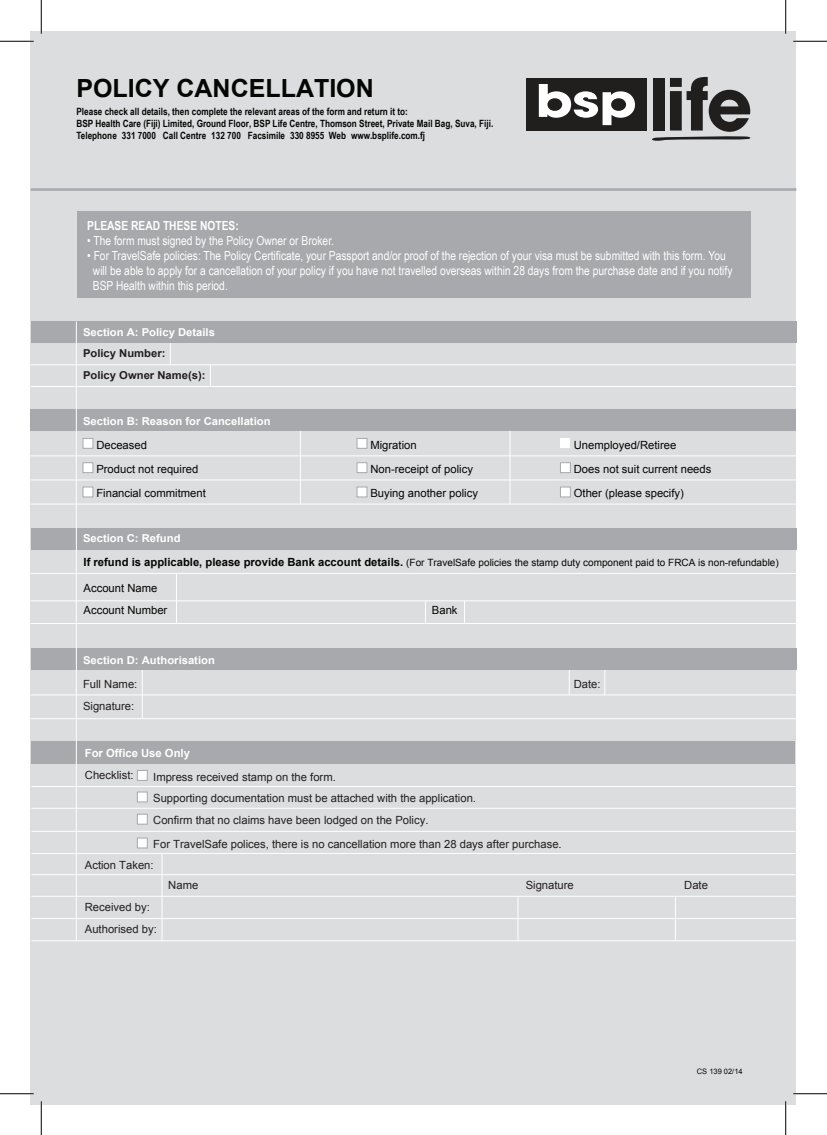
<style>
.page{position:relative;width:827px;height:1135px;background:#fff}
.page>*{position:absolute;margin:0;border:0;box-sizing:border-box;transform-origin:0 0}
.t1{font:700 25px "Arial";color:#050504}
.t2{font:12.5px/15px "Arial Narrow";color:#fff}
.t3{font:700 12.5px "Arial Narrow";color:#fff}
.t4{font:11.25px/21.5px "Arial";color:#231f20}
.t5{font:11.25px/24.2px "Arial";color:#050504}
.t6{font:700 11.25px "Arial";color:#fff}
.t7{font:700 10.88px "Arial";color:#fff}
.t8{font:700 10.88px/21.8px "Arial";color:#231f20}
.t9{font:700 10px/12px "Arial Narrow";color:#050504}
.t10{font:10px "Arial";color:#050504}
.t11{font:7.5px "Arial";color:#050504}
.s1{font-weight:700;font-size:11.25px}
</style>
<div class="page">
<div style="left:31px;top:31px;width:765px;height:1073px;background:#dcddde"></div>
<svg style="left:652px;top:77px;width:99px;height:64px"></svg>
<div style="left:527px;top:78px;width:120px;height:53px;background:#211e1e"></div>
<svg style="left:539px;top:84px;width:96px;height:41px"></svg>
<hr style="left:31px;top:188px;width:765px;height:3px;background:#a7a9ac">
<div style="left:77px;top:211px;width:674px;height:87px;background:#a7a9ac"></div>
<div style="left:31px;top:648px;width:765px;height:22px;background:#a7a9ac"></div>
<div style="left:31px;top:528px;width:765px;height:22px;background:#a7a9ac"></div>
<hr style="left:31px;top:364px;width:765px;height:1px;background:#fff">
<hr style="left:31px;top:386px;width:765px;height:1px;background:#fff">
<svg style="left:170px;top:343px;width:1px;height:21px"></svg>
<svg style="left:210px;top:365px;width:1px;height:21px"></svg>
<hr style="left:31px;top:600px;width:765px;height:1px;background:#fff">
<hr style="left:31px;top:623px;width:765px;height:1px;background:#fff">
<div style="left:31px;top:321px;width:765px;height:22px;background:#a7a9ac"></div>
<hr style="left:31px;top:695px;width:765px;height:1px;background:#fff">
<hr style="left:31px;top:718px;width:765px;height:1px;background:#fff">
<hr style="left:142px;top:670px;width:1px;height:49px;background:#fff">
<svg style="left:569px;top:670px;width:1px;height:25px"></svg>
<svg style="left:604px;top:670px;width:1px;height:25px"></svg>
<hr style="left:176px;top:573px;width:1px;height:50px;background:#fff">
<svg style="left:425px;top:601px;width:1px;height:22px"></svg>
<svg style="left:464px;top:601px;width:1px;height:22px"></svg>
<div style="left:31px;top:409px;width:765px;height:22px;background:#a7a9ac"></div>
<hr style="left:31px;top:456px;width:765px;height:1px;background:#fff">
<hr style="left:31px;top:480px;width:765px;height:1px;background:#fff">
<hr style="left:31px;top:504px;width:765px;height:1px;background:#fff">
<div style="left:83px;top:438px;width:10px;height:11px;background:#fff;border:1px solid #a7a9ac"></div>
<div style="left:83px;top:462px;width:10px;height:11px;background:#fff;border:1px solid #a7a9ac"></div>
<div style="left:83px;top:487px;width:10px;height:10px;background:#fff;border:1px solid #a7a9ac"></div>
<div style="left:357px;top:438px;width:10px;height:11px;background:#fff;border:1px solid #a7a9ac"></div>
<div style="left:357px;top:462px;width:10px;height:11px;background:#fff;border:1px solid #a7a9ac"></div>
<div style="left:357px;top:487px;width:10px;height:10px;background:#fff;border:1px solid #a7a9ac"></div>
<div style="left:560px;top:438px;width:10px;height:10px;background:#fff"></div>
<div style="left:560px;top:462px;width:10px;height:11px;background:#fff;border:1px solid #a7a9ac"></div>
<div style="left:560px;top:487px;width:10px;height:10px;background:#fff;border:1px solid #a7a9ac"></div>
<hr style="left:31px;top:573px;width:765px;height:1px;background:#fff">
<hr style="left:300px;top:431px;width:1px;height:73px;background:#fff">
<hr style="left:509px;top:431px;width:1px;height:73px;background:#fff">
<div style="left:32px;top:742px;width:763px;height:22px;background:#a7a9ac"></div>
<hr style="left:31px;top:786px;width:764px;height:1px;background:#fff">
<hr style="left:31px;top:808px;width:764px;height:1px;background:#fff">
<hr style="left:31px;top:831px;width:764px;height:1px;background:#fff">
<hr style="left:31px;top:853px;width:764px;height:1px;background:#fff">
<div style="left:137px;top:770px;width:11px;height:11px;background:#fff;border:1px solid #a7a9ac"></div>
<div style="left:137px;top:792px;width:11px;height:10px;background:#fff;border:1px solid #a7a9ac"></div>
<div style="left:137px;top:814px;width:11px;height:10px;background:#fff;border:1px solid #a7a9ac"></div>
<div style="left:137px;top:838px;width:11px;height:10px;background:#fff;border:1px solid #a7a9ac"></div>
<hr style="left:31px;top:874px;width:764px;height:1px;background:#fff">
<hr style="left:31px;top:896px;width:764px;height:1px;background:#fff">
<hr style="left:31px;top:918px;width:764px;height:1px;background:#fff">
<hr style="left:31px;top:940px;width:764px;height:1px;background:#fff">
<hr style="left:517px;top:896px;width:1px;height:45px;background:#fff">
<hr style="left:162px;top:853px;width:1px;height:88px;background:#fff">
<hr style="left:675px;top:896px;width:1px;height:45px;background:#fff">
<hr style="left:76px;top:321px;width:1px;height:620px;background:#fff">
<hr style="left:0;top:40px;width:34px;height:2px;background:#fff">
<hr style="left:793px;top:40px;width:34px;height:2px;background:#fff">
<hr style="left:40px;top:0;width:2px;height:34px;background:#fff">
<hr style="left:40px;top:1101px;width:2px;height:34px;background:#fff">
<hr style="left:0;top:41px;width:34px;height:1px;background:#000">
<hr style="left:793px;top:41px;width:34px;height:1px;background:#000">
<hr style="left:0;top:1093px;width:34px;height:1px;background:#000">
<hr style="left:793px;top:1093px;width:34px;height:1px;background:#000">
<hr style="left:41px;top:0;width:1px;height:34px;background:#000">
<hr style="left:41px;top:1101px;width:1px;height:34px;background:#000">
<hr style="left:785px;top:0;width:1px;height:34px;background:#000">
<hr style="left:785px;top:1101px;width:1px;height:34px;background:#000">
<h1 class="t1" style="left:76px;top:71px;width:299px">POLICY CANCELLATION</h1>
<p class="t9" style="left:76px;top:105px;width:418px">Please check all details, then complete the relevant areas of the form and return it to:<br>BSP Health Care (Fiji) Limited, Ground Floor, BSP Life Centre, Thomson Street, Private Mail Bag, Suva, Fiji.<br>Telephone 331 7000 Call Centre 132 700 Facsimile 330 8955 Web www.bsplife.com.fj</p>
<p class="t3" style="left:87px;top:218px;width:153px">PLEASE READ THESE NOTES:</p>
<p class="t2" style="left:87px;top:233px;width:248px">• The form must signed by the Policy Owner or Broker.</p>
<p class="t2" style="left:93px;top:248px;width:641px;text-indent:-6px">• For TravelSafe policies: The Policy Certificate, your Passport and/or proof of the rejection of your visa must be submitted with this form. You will be able to apply for a cancellation of your policy if you have not travelled overseas within 28 days from the purchase date and if you notify<br>BSP Health within this period.</p>
<p class="t7" style="left:83px;top:325px;width:133px">Section A: Policy Details</p>
<p class="t8" style="left:83px;top:343px;width:124px">Policy Number:<br>Policy Owner Name(s):</p>
<p class="t7" style="left:83px;top:414px;width:189px">Section B: Reason for Cancellation</p>
<p class="t5" style="left:96px;top:433px;width:111px">Deceased<br>Product not required<br>Financial commitment</p>
<p class="t5" style="left:370px;top:433px;width:109px">Migration<br>Non-receipt of policy<br>Buying another policy</p>
<p class="t5" style="left:574px;top:433px;width:139px">Unemployed/Retiree<br>Does not suit current needs<br>Other (please specify)</p>
<p class="t7" style="left:83px;top:531px;width:99px">Section C: Refund</p>
<p class="t10" style="left:84px;top:555px;width:696px"><span class="s1">If refund is applicable, please provide Bank account details.</span> (For TravelSafe policies the stamp duty component paid to FRCA is non-refundable)</p>
<p class="t5" style="left:84px;top:577px;width:85px;line-height:22.6px">Account Name<br>Account Number</p>
<p class="t5" style="left:432px;top:598px;width:27px">Bank</p>
<p class="t7" style="left:83px;top:653px;width:133px">Section D: Authorisation</p>
<p class="t4" style="left:83px;top:696px;width:53px">Signature:</p>
<p class="t4" style="left:83px;top:673px;width:56px">Full Name:</p>
<p class="t4" style="left:573px;top:673px;width:28px">Date:</p>
<p class="t6" style="left:85px;top:745px;width:107px">For Office Use Only</p>
<p class="t4" style="left:85px;top:765px;width:50px">Checklist:</p>
<p class="t4" style="left:153px;top:766px;width:324px">Impress received stamp on the form.<br>Supporting documentation must be attached with the application.</p>
<p class="t4" style="left:153px;top:833px;width:410px">For TravelSafe polices, there is no cancellation more than 28 days after purchase.</p>
<p class="t4" style="left:153px;top:810px;width:277px">Confirm that no claims have been lodged on the Policy.</p>
<p class="t4" style="left:85px;top:854px;width:70px">Action Taken:</p>
<p class="t4" style="left:85px;top:896px;width:67px">Received by:</p>
<p class="t4" style="left:85px;top:918px;width:73px">Authorised by:</p>
<p class="t4" style="left:168px;top:875px;width:32px">Name</p>
<p class="t4" style="left:525px;top:875px;width:50px">Signature</p>
<p class="t4" style="left:684px;top:875px;width:25px">Date</p>
<p class="t11" style="left:697px;top:1066px;width:47px">CS 139 02/14</p>
</div>
